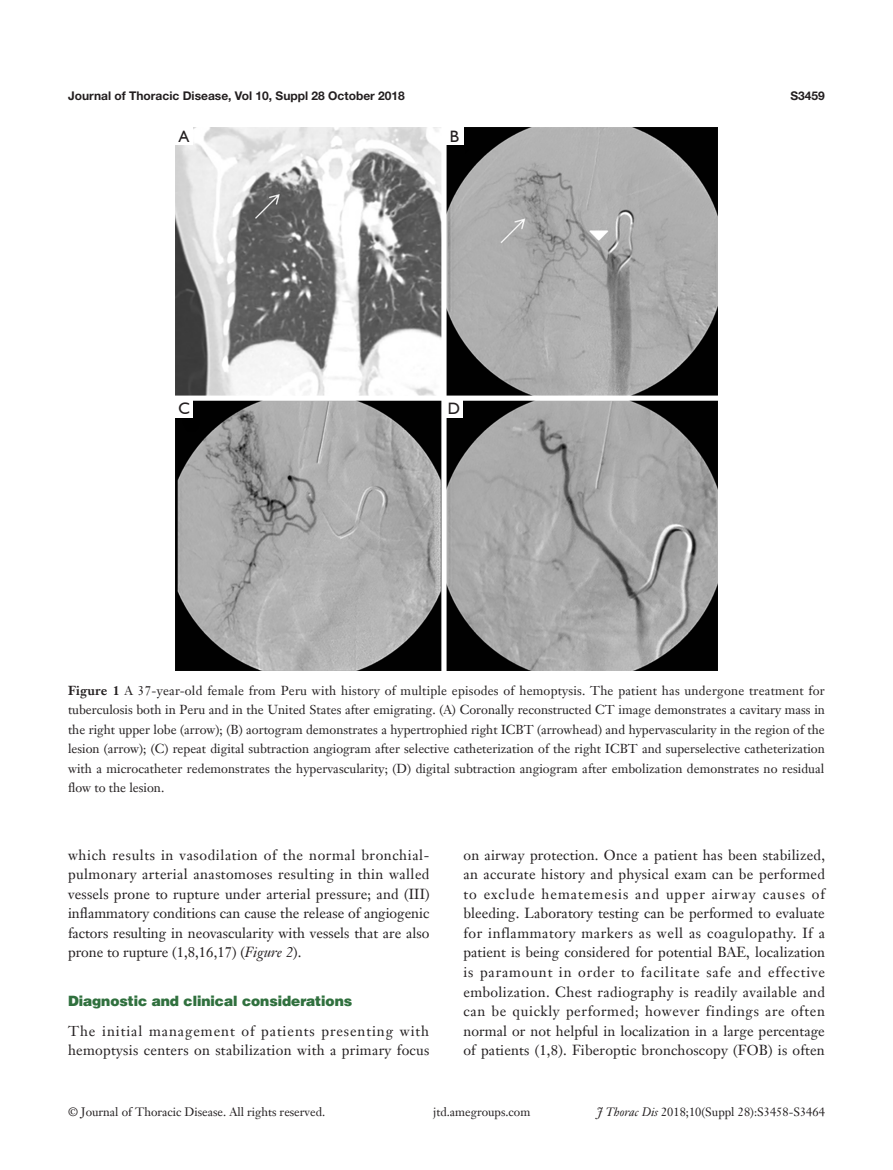
<style>
.page{position:relative;width:893px;height:1170px;background:#fff}
.page>*{position:absolute;margin:0;border:0;box-sizing:border-box;transform-origin:0 0}
.t1{font:16.5px "Humanist 521 BT";color:#231f20}
.t2{font:14.25px/19.5px "Janson Text LT";letter-spacing:.01em;color:#231f20;text-align:justify}
.一级标题-6_5{font:900 14.25px "Helvetica";color:#30703e}
.t3{font:12.75px/19.5px "Janson Text LT";letter-spacing:.005em;color:#231f20;text-align:justify}
.t4{font:12px "Janson Text LT";color:#231f20}
.t5{font:700 12px "Helvetica Neue LT Pro";color:#231f20}
.s1{font-weight:700}
.s2{font-style:italic}
</style>
<div class="page">
<img style="left:176px;top:128px;width:541px;height:542px">
<div style="left:176px;top:128px;width:17px;height:17px;background:#fff"></div>
<div style="left:446px;top:128px;width:17px;height:17px;background:#fff"></div>
<div style="left:176px;top:400px;width:17px;height:17px;background:#fff"></div>
<div style="left:445px;top:400px;width:17px;height:17px;background:#fff"></div>
<p class="t5" style="left:68px;top:88px;width:338px">Journal of Thoracic Disease, Vol 10, Suppl 28 October 2018</p>
<p class="t5" style="left:790px;top:88px;width:36px">S3459</p>
<p class="t1" style="left:179px;top:126px;width:12px">A</p>
<p class="t1" style="left:450px;top:126px;width:11px">B</p>
<p class="t1" style="left:178px;top:398px;width:13px">C</p>
<p class="t1" style="left:448px;top:398px;width:14px">D</p>
<p class="t3" style="left:68px;top:680px;width:758px"><span class="s1">Figure 1</span> A 37-year-old female from Peru with history of multiple episodes of hemoptysis. The patient has undergone treatment for tuberculosis both in Peru and in the United States after emigrating. (A) Coronally reconstructed CT image demonstrates a cavitary mass in the right upper lobe (arrow); (B) aortogram demonstrates a hypertrophied right ICBT (arrowhead) and hypervascularity in the region of the lesion (arrow); (C) repeat digital subtraction angiogram after selective catheterization of the right ICBT and superselective catheterization with a microcatheter redemonstrates the hypervascularity; (D) digital subtraction angiogram after embolization demonstrates no residual flow to the lesion.</p>
<p class="t2" style="left:68px;top:845px;width:363px">which results in vasodilation of the normal bronchial&shy;pulmonary arterial anastomoses resulting in thin walled vessels prone to rupture under arterial pressure; and (III) inflammatory conditions can cause the release of angiogenic factors resulting in neovascularity with vessels that are also prone to rupture (1,8,16,17) (<span class="s2">Figure 2</span>).</p>
<p class="一级标题-6_5" style="left:68px;top:991px;width:286px">Diagnostic and clinical considerations</p>
<p class="t2" style="left:68px;top:1020px;width:363px">The initial management of patients presenting with hemoptysis centers on stabilization with a primary focus</p>
<p class="t2" style="left:463px;top:845px;width:363px">on airway protection. Once a patient has been stabilized, an accurate history and physical exam can be performed to exclude hematemesis and upper airway causes of bleeding. Laboratory testing can be performed to evaluate for inflammatory markers as well as coagulopathy. If a patient is being considered for potential BAE, localization is paramount in order to facilitate safe and effective embolization. Chest radiography is readily available and can be quickly performed; however findings are often normal or not helpful in localization in a large percentage of patients (1,8). Fiberoptic bronchoscopy (FOB) is often</p>
<p class="t4" style="left:68px;top:1104px;width:259px">© Journal of Thoracic Disease. All rights reserved.</p>
<p class="t4" style="left:433px;top:1104px;width:99px">jtd.amegroups.com</p>
<p class="t4" style="left:597px;top:1104px;width:230px"><span class="s2">J Thorac Dis</span> 2018;10(Suppl 28):S3458-S3464</p>
</div>
